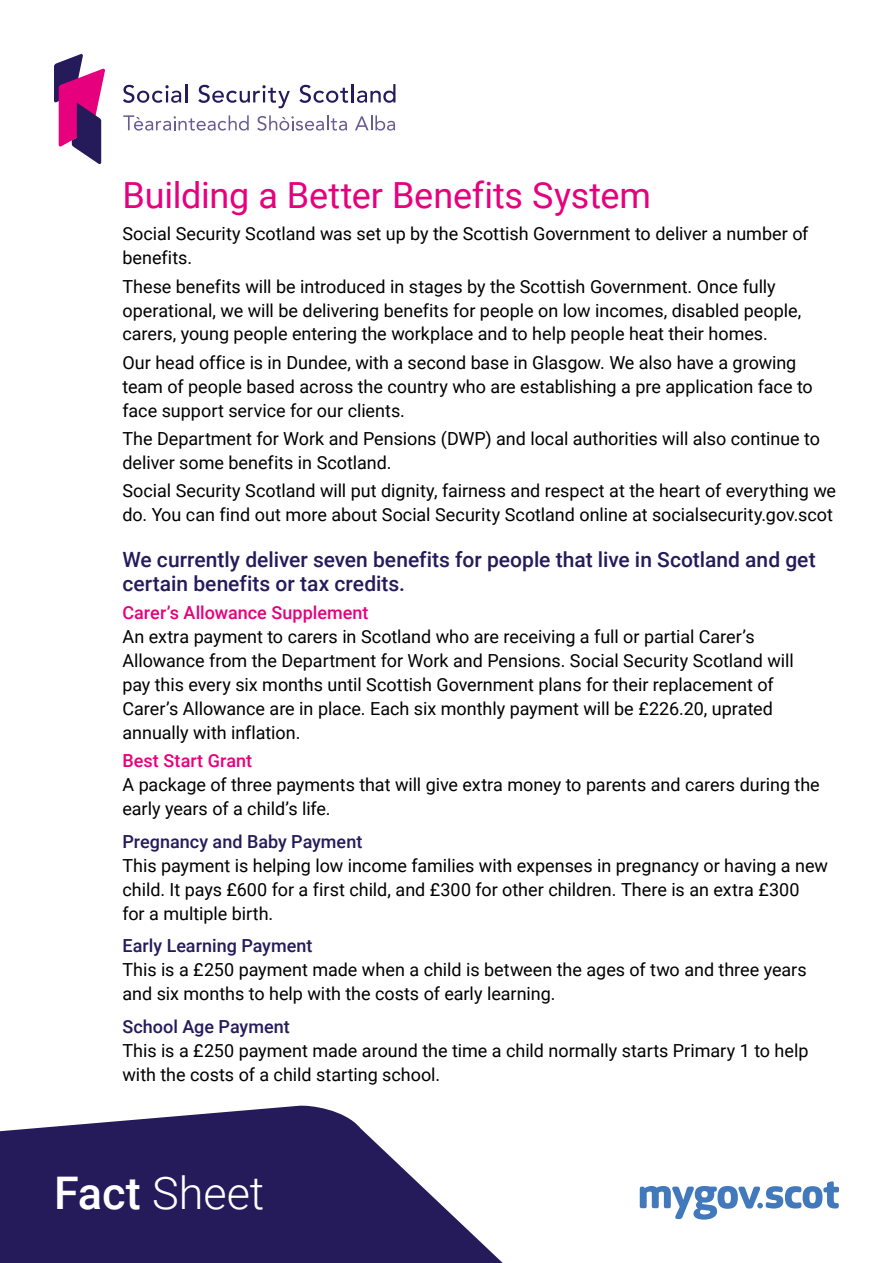
<style>
.page{position:relative;width:893px;height:1263px;background:#fff}
.page>*{position:absolute;margin:0;border:0;box-sizing:border-box;transform-origin:0 0}
.t1{font:300 45px "Roboto";color:#fff}
.t2{font:36px "Roboto";letter-spacing:-.005em;color:#e6007d}
.t3{font:500 21px/24px "Roboto";color:#251b5b}
.t4{font:18px/24px "Roboto";color:#000}
.t5{font:500 18px "Roboto";color:#251b5b}
.t6{font:500 18px "Roboto";color:#e6007d}
.s1{font-weight:500}
</style>
<div class="page">
<svg style="left:640px;top:1181px;width:199px;height:38px"></svg>
<svg style="left:0;top:1105px;width:503px;height:158px;fill:#251b5b"></svg>
<div style="left:54px;top:1162px;width:307px;height:74px;background:#251b5b"></div>
<svg style="left:54px;top:54px;width:51px;height:110px"></svg>
<svg style="left:123px;top:84px;width:64px;height:19px"></svg>
<svg style="left:198px;top:85px;width:92px;height:23px"></svg>
<svg style="left:299px;top:84px;width:96px;height:19px"></svg>
<svg style="left:355px;top:115px;width:40px;height:16px"></svg>
<svg style="left:123px;top:115px;width:126px;height:16px"></svg>
<svg style="left:257px;top:115px;width:90px;height:16px"></svg>
<h2 class="t2" style="left:122px;top:170px;width:530px">Building a Better Benefits System</h2>
<p class="t4" style="left:122px;top:221px;width:688px">Social Security Scotland was set up by the Scottish Government to deliver a number of benefits.</p>
<p class="t4" style="left:122px;top:273px;width:680px">These benefits will be introduced in stages by the Scottish Government. Once fully operational, we will be delivering benefits for people on low incomes, disabled people, carers, young people entering the workplace and to help people heat their homes.</p>
<p class="t4" style="left:122px;top:350px;width:692px">Our head office is in Dundee, with a second base in Glasgow. We also have a growing team of people based across the country who are establishing a pre application face to face support service for our clients.</p>
<p class="t4" style="left:122px;top:426px;width:699px">The Department for Work and Pensions (DWP) and local authorities will also continue to deliver some benefits in Scotland.</p>
<p class="t4" style="left:122px;top:478px;width:715px">Social Security Scotland will put dignity, fairness and respect at the heart of everything we do. You can find out more about Social Security Scotland online at socialsecurity.gov.scot</p>
<p class="t3" style="left:122px;top:546px;width:695px">We currently deliver seven benefits for people that live in Scotland and get certain benefits or tax credits.</p>
<p class="t6" style="left:122px;top:600px;width:248px">Carer’s Allowance Supplement</p>
<p class="t4" style="left:122px;top:624px;width:673px">An extra payment to carers in Scotland who are receiving a full or partial Carer’s Allowance from the Department for Work and Pensions. Social Security Scotland will pay this every six months until Scottish Government plans for their replacement of Carer’s Allowance are in place. Each six monthly payment will be £226.20, uprated annually with inflation.</p>
<p class="t6" style="left:122px;top:748px;width:131px">Best Start Grant</p>
<p class="t4" style="left:122px;top:772px;width:699px">A package of three payments that will give extra money to parents and carers during the early years of a child’s life.</p>
<p class="t5" style="left:122px;top:828px;width:241px">Pregnancy and Baby Payment</p>
<p class="t4" style="left:122px;top:852px;width:707px">This payment is helping low income families with expenses in pregnancy or having a new child. It pays £600 for a first child, and £300 for other children. There is an extra £300<br>for a multiple birth.</p>
<p class="t5" style="left:122px;top:933px;width:192px">Early Learning Payment</p>
<p class="t4" style="left:122px;top:957px;width:686px">This is a £250 payment made when a child is between the ages of two and three years and six months to help with the costs of early learning.</p>
<p class="t5" style="left:122px;top:1013px;width:169px">School Age Payment</p>
<p class="t4" style="left:122px;top:1037px;width:687px">This is a £250 payment made around the time a child normally starts Primary 1 to help with the costs of a child starting school.</p>
<h1 class="t1" style="left:54px;top:1161px;width:212px"><span class="s1">Fact</span> Sheet</h1>
</div>
